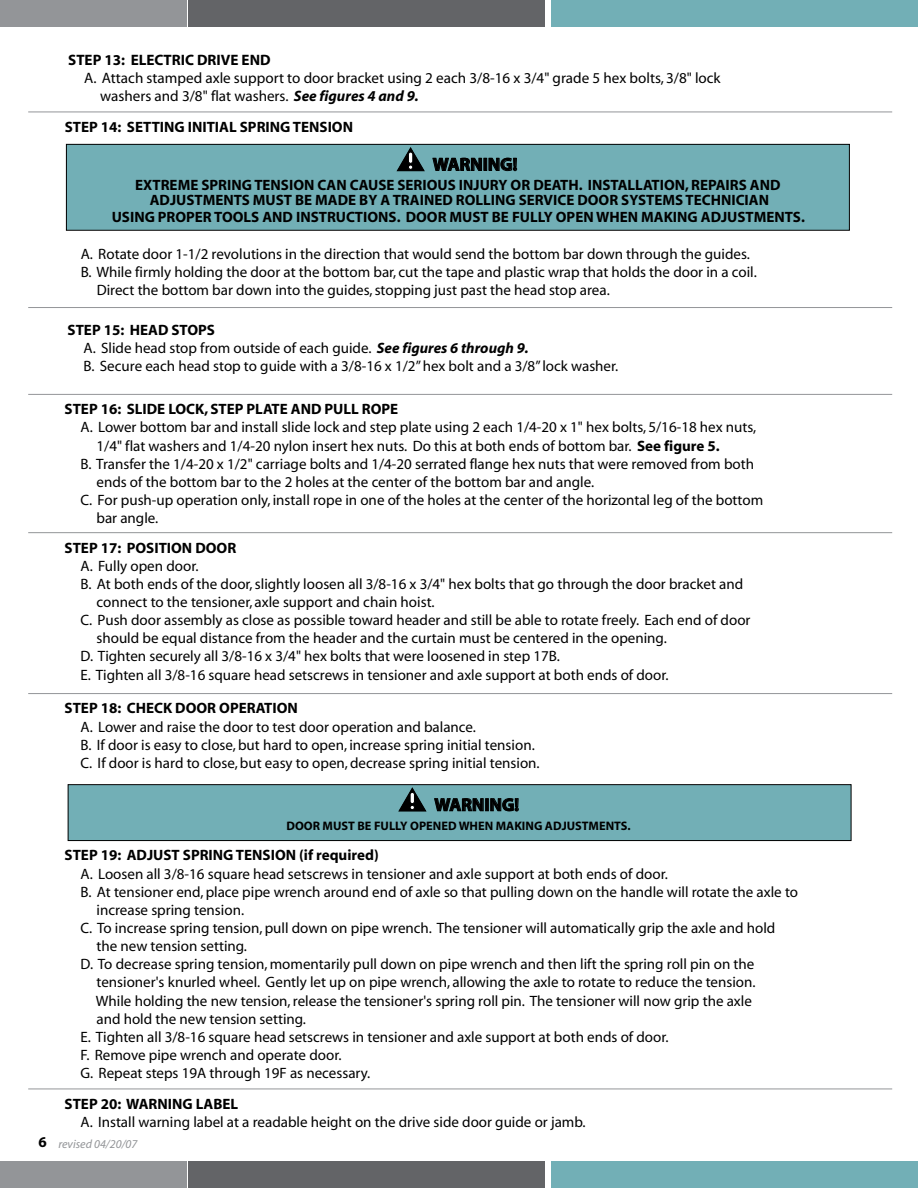
<style>
.page{position:relative;width:918px;height:1188px;background:#fff}
.page>*{position:absolute;margin:0;border:0;box-sizing:border-box;transform-origin:0 0}
.t1{font:700 18px "Myriad";color:#000}
.t2{font:15.15px/18.3px "Myriad";color:#000}
.t3{font:700 15.15px "Myriad";color:#000}
.t4{font:15px/18.1px "Myriad";color:#000}
.t5{font:700 15px/16.2px "Myriad";color:#000;text-align:center}
.t6{font:700 12.3px "Myriad";color:#000}
.t7{font:italic 12px "Myriad";color:#939598}
.s1{font-weight:700;font-style:italic}
.s2{font-weight:700}
.s3{font-weight:700;font-style:normal;font-size:15px;color:#000}
</style>
<div class="page">
<hr style="left:28px;top:112px;width:864px;height:1px;background:#939598">
<div style="left:66px;top:144px;width:783px;height:86px;background:#72afb6"></div>
<div style="left:66px;top:144px;width:784px;height:87px;border:1px solid #000"></div>
<svg style="left:396px;top:147px;width:29px;height:25px"></svg>
<svg style="left:432px;top:157px;width:85px;height:15px"></svg>
<hr style="left:28px;top:532px;width:864px;height:1px;background:#939598">
<hr style="left:28px;top:307px;width:864px;height:1px;background:#939598">
<hr style="left:28px;top:394px;width:864px;height:1px;background:#939598">
<hr style="left:28px;top:693px;width:864px;height:1px;background:#939598">
<hr style="left:28px;top:1089px;width:864px;height:1px;background:#939598">
<div style="left:68px;top:785px;width:783px;height:56px;background:#72afb6"></div>
<div style="left:68px;top:784px;width:783px;height:57px;border:1px solid #000"></div>
<svg style="left:398px;top:787px;width:29px;height:25px"></svg>
<svg style="left:434px;top:798px;width:50px;height:14px"></svg>
<div style="left:485px;top:798px;width:4px;height:13px;border:1px solid #000"></div>
<svg style="left:490px;top:798px;width:29px;height:14px"></svg>
<div style="left:552px;top:0;width:366px;height:27px;background:#72afb6"></div>
<div style="left:189px;top:0;width:356px;height:27px;background:#636467"></div>
<div style="left:0;top:0;width:187px;height:27px;background:#939598"></div>
<div style="left:552px;top:1161px;width:366px;height:27px;background:#72afb6"></div>
<div style="left:189px;top:1161px;width:356px;height:27px;background:#636467"></div>
<div style="left:0;top:1161px;width:187px;height:27px;background:#939598"></div>
<p class="t3" style="left:68px;top:52px;width:204px">STEP 13: ELECTRIC DRIVE END</p>
<p class="t2" style="left:100px;top:70px;width:622px;text-indent:-16px">A. Attach stamped axle support to door bracket using 2 each 3/8-16 x 3/4" grade 5 hex bolts, 3/8" lock washers and 3/8" flat washers. <span class="s1">See figures 4 and 9.</span></p>
<p class="t5" style="left:65px;top:119px;width:290px">STEP 14: SETTING INITIAL SPRING TENSION</p>
<p class="t1" style="left:433px;top:155px;width:86px">WARNING!</p>
<p class="t5" style="left:112px;top:177px;width:695px">EXTREME SPRING TENSION CAN CAUSE SERIOUS INJURY OR DEATH. INSTALLATION, REPAIRS AND<br>ADJUSTMENTS MUST BE MADE BY A TRAINED ROLLING SERVICE DOOR SYSTEMS TECHNICIAN<br>USING PROPER TOOLS AND INSTRUCTIONS. DOOR MUST BE FULLY OPEN WHEN MAKING ADJUSTMENTS.</p>
<p class="t4" style="left:81px;top:245px;width:671px">A. Rotate door 1-1/2 revolutions in the direction that would send the bottom bar down through the guides.</p>
<p class="t4" style="left:81px;top:264px;width:678px">B. While firmly holding the door at the bottom bar, cut the tape and plastic wrap that holds the door in a coil.</p>
<p class="t4" style="left:97px;top:282px;width:515px">Direct the bottom bar down into the guides, stopping just past the head stop area.</p>
<p class="t4" style="left:84px;top:321px;width:536px;text-indent:-16px"><span class="s2">STEP 15: HEAD STOPS<br></span>A. Slide head stop from outside of each guide. <span class="s1">See figures 6 through 9.<br></span>B. Secure each head stop to guide with a 3/8-16 x 1/2” hex bolt and a 3/8” lock washer.</p>
<p class="t5" style="left:65px;top:402px;width:335px">STEP 16: SLIDE LOCK, STEP PLATE AND PULL ROPE</p>
<p class="t4" style="left:81px;top:419px;width:677px">A. Lower bottom bar and install slide lock and step plate using 2 each 1/4-20 x 1" hex bolts, 5/16-18 hex nuts,</p>
<p class="t4" style="left:96px;top:437px;width:625px">1/4" flat washers and 1/4-20 nylon insert hex nuts. Do this at both ends of bottom bar. <span class="s2">See figure 5.</span></p>
<p class="t4" style="left:81px;top:455px;width:675px">B. Transfer the 1/4-20 x 1/2" carriage bolts and 1/4-20 serrated flange hex nuts that were removed from both</p>
<p class="t4" style="left:96px;top:473px;width:499px">ends of the bottom bar to the 2 holes at the center of the bottom bar and angle.</p>
<p class="t4" style="left:81px;top:492px;width:684px">C. For push-up operation only, install rope in one of the holes at the center of the horizontal leg of the bottom</p>
<p class="t4" style="left:96px;top:510px;width:63px">bar angle.</p>
<p class="t5" style="left:65px;top:540px;width:173px">STEP 17: POSITION DOOR</p>
<p class="t4" style="left:81px;top:557px;width:119px">A. Fully open door.</p>
<p class="t4" style="left:81px;top:575px;width:664px">B. At both ends of the door, slightly loosen all 3/8-16 x 3/4" hex bolts that go through the door bracket and</p>
<p class="t4" style="left:96px;top:594px;width:340px">connect to the tensioner, axle support and chain hoist.</p>
<p class="t4" style="left:81px;top:612px;width:671px">C. Push door assembly as close as possible toward header and still be able to rotate freely. Each end of door</p>
<p class="t4" style="left:96px;top:630px;width:572px">should be equal distance from the header and the curtain must be centered in the opening.</p>
<p class="t4" style="left:81px;top:648px;width:481px">D. Tighten securely all 3/8-16 x 3/4" hex bolts that were loosened in step 17B.</p>
<p class="t4" style="left:81px;top:666px;width:590px">E. Tighten all 3/8-16 square head setscrews in tensioner and axle support at both ends of door.</p>
<p class="t5" style="left:65px;top:701px;width:235px">STEP 18: CHECK DOOR OPERATION</p>
<p class="t4" style="left:81px;top:718px;width:461px">A. Lower and raise the door to test door operation and balance.<br>B. If door is easy to close, but hard to open, increase spring initial tension.<br>C. If door is hard to close, but easy to open, decrease spring initial tension.</p>
<p class="t1" style="left:434px;top:795px;width:86px">WARNING!</p>
<p class="t6" style="left:286px;top:820px;width:346px">DOOR MUST BE FULLY OPENED WHEN MAKING ADJUSTMENTS.</p>
<p class="t5" style="left:65px;top:848px;width:316px">STEP 19: ADJUST SPRING TENSION (if required)</p>
<p class="t4" style="left:81px;top:865px;width:589px">A. Loosen all 3/8-16 square head setscrews in tensioner and axle support at both ends of door.</p>
<p class="t4" style="left:81px;top:883px;width:719px">B. At tensioner end, place pipe wrench around end of axle so that pulling down on the handle will rotate the axle to</p>
<p class="t4" style="left:96px;top:901px;width:149px">increase spring tension.</p>
<p class="t4" style="left:81px;top:920px;width:696px">C. To increase spring tension, pull down on pipe wrench. The tensioner will automatically grip the axle and hold</p>
<p class="t4" style="left:96px;top:938px;width:152px">the new tension setting.</p>
<p class="t4" style="left:81px;top:956px;width:675px">D. To decrease spring tension, momentarily pull down on pipe wrench and then lift the spring roll pin on the</p>
<p class="t4" style="left:96px;top:974px;width:661px">tensioner's knurled wheel. Gently let up on pipe wrench, allowing the axle to rotate to reduce the tension.</p>
<p class="t4" style="left:96px;top:992px;width:658px">While holding the new tension, release the tensioner's spring roll pin. The tensioner will now grip the axle</p>
<p class="t4" style="left:96px;top:1010px;width:211px">and hold the new tension setting.</p>
<p class="t4" style="left:81px;top:1028px;width:590px">E. Tighten all 3/8-16 square head setscrews in tensioner and axle support at both ends of door.</p>
<p class="t4" style="left:81px;top:1047px;width:262px">F. Remove pipe wrench and operate door.</p>
<p class="t4" style="left:81px;top:1065px;width:291px">G. Repeat steps 19A through 19F as necessary.</p>
<p class="t5" style="left:65px;top:1096px;width:175px">STEP 20: WARNING LABEL</p>
<p class="t4" style="left:81px;top:1113px;width:507px">A. Install warning label at a readable height on the drive side door guide or jamb.</p>
<p class="t7" style="left:38px;top:1138px;width:100px"><span class="s3">6</span> revised 04/20/07</p>
</div>
